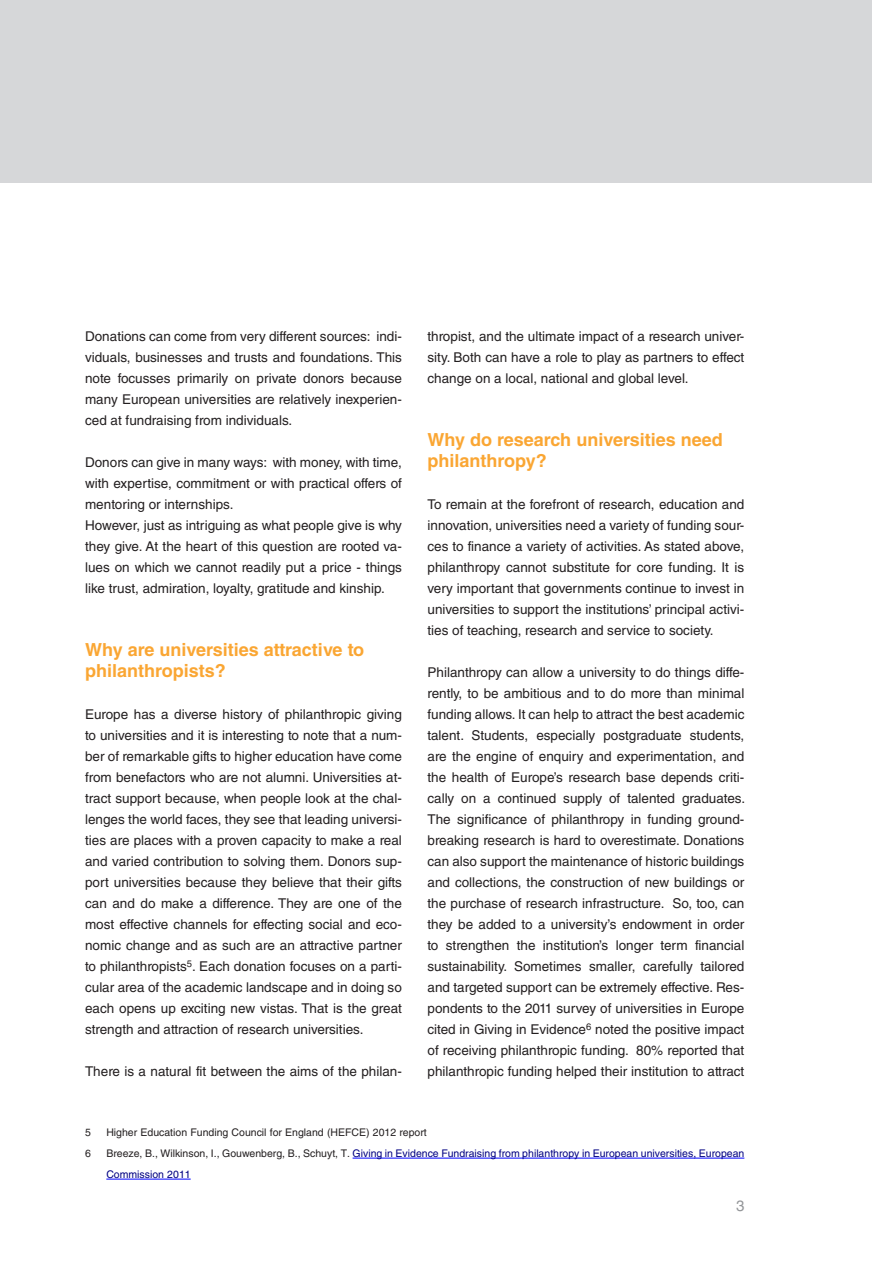
<style>
.page{position:relative;width:872px;height:1263px;background:#fff}
.page>*{position:absolute;margin:0;border:0;box-sizing:border-box;transform-origin:0 0}
.Titel_12_14_bold__20{font:700 18px/21px "Helvetica LT Std";color:#faa633}
.Normaal{font:15px "Helvetica LT Std";color:#939598}
.Brood_2013{font:13.5px/21px "Helvetica LT Std";color:#231f20;text-align:justify}
.Noten_2013{font:10.5px/21px "Helvetica LT Std";color:#000081}
.Noten_2013-2{font:10.5px "Helvetica LT Std";color:#231f20}
.s1{color:#231f20}
</style>
<div class="page">
<div style="left:0;top:0;width:872px;height:183px;background:#d6d7d9"></div>
<hr style="left:352px;top:1158px;width:392px;height:1px;background:#00f">
<hr style="left:106px;top:1179px;width:85px;height:1px;background:#00f">
<p class="Brood_2013" style="left:85px;top:326px;width:318px">Donations can come from very different sources: indi&shy;viduals, businesses and trusts and foundations. This note focusses primarily on private donors because many European universities are relatively inexperien&shy;ced at fundraising from individuals.</p>
<p class="Brood_2013" style="left:85px;top:452px;width:318px">Donors can give in many ways: with money, with time, with expertise, commitment or with practical offers of mentoring or internships.</p>
<p class="Brood_2013" style="left:85px;top:515px;width:318px">However, just as intriguing as what people give is why they give. At the heart of this question are rooted va&shy;lues on which we cannot readily put a price - things like trust, admiration, loyalty, gratitude and kinship.</p>
<p class="Titel_12_14_bold__20" style="left:85px;top:639px;width:281px">Why are universities attractive to philanthropists?</p>
<p class="Brood_2013" style="left:85px;top:704px;width:318px">Europe has a diverse history of philanthropic giving to universities and it is interesting to note that a num&shy;ber of remarkable gifts to higher education have come from benefactors who are not alumni. Universities at&shy;tract support because, when people look at the chal&shy;lenges the world faces, they see that leading universi&shy;ties are places with a proven capacity to make a real and varied contribution to solving them. Donors sup&shy;port universities because they believe that their gifts can and do make a difference. They are one of the most effective channels for effecting social and eco&shy;nomic change and as such are an attractive partner to philanthropists<sup>5</sup>. Each donation focuses on a parti&shy;cular area of the academic landscape and in doing so each opens up exciting new vistas. That is the great strength and attraction of research universities.</p>
<p class="Brood_2013" style="left:85px;top:1061px;width:318px">There is a natural fit between the aims of the philan-</p>
<p class="Brood_2013" style="left:427px;top:326px;width:318px">thropist, and the ultimate impact of a research univer&shy;sity. Both can have a role to play as partners to effect change on a local, national and global level.</p>
<p class="Titel_12_14_bold__20" style="left:427px;top:429px;width:297px">Why do research universities need philanthropy?</p>
<p class="Brood_2013" style="left:427px;top:494px;width:318px">To remain at the forefront of research, education and innovation, universities need a variety of funding sour&shy;ces to finance a variety of activities. As stated above, philanthropy cannot substitute for core funding. It is very important that governments continue to invest in universities to support the institutions’ principal activi&shy;ties of teaching, research and service to society.</p>
<p class="Brood_2013" style="left:427px;top:662px;width:319px">Philanthropy can allow a university to do things diffe&shy;rently, to be ambitious and to do more than minimal funding allows. It can help to attract the best academic talent. Students, especially postgraduate students, are the engine of enquiry and experimentation, and the health of Europe’s research base depends criti&shy;cally on a continued supply of talented graduates.<br>The significance of philanthropy in funding ground&shy;breaking research is hard to overestimate. Donations can also support the maintenance of historic buildings and collections, the construction of new buildings or the purchase of research infrastructure. So, too, can they be added to a university’s endowment in order to strengthen the institution’s longer term financial sustainability. Sometimes smaller, carefully tailored and targeted support can be extremely effective. Res&shy;pondents to the 2011 survey of universities in Europe cited in Giving in Evidence<sup>6</sup> noted the positive impact of receiving philanthropic funding. 80% reported that philanthropic funding helped their institution to attract</p>
<p class="Noten_2013-2" style="left:85px;top:1126px;width:7px">5</p>
<p class="Noten_2013-2" style="left:106px;top:1126px;width:322px">Higher Education Funding Council for England (HEFCE) 2012 report</p>
<p class="Noten_2013-2" style="left:85px;top:1147px;width:7px">6</p>
<p class="Noten_2013" style="left:106px;top:1143px;width:639px"><span class="s1">Breeze, B., Wilkinson, I., Gouwenberg, B., Schuyt, T.</span> Giving in Evidence Fundraising from philanthropy in European universities, European<br>Commission 2011</p>
<p class="Normaal" style="left:736px;top:1197px;width:10px">3</p>
</div>
